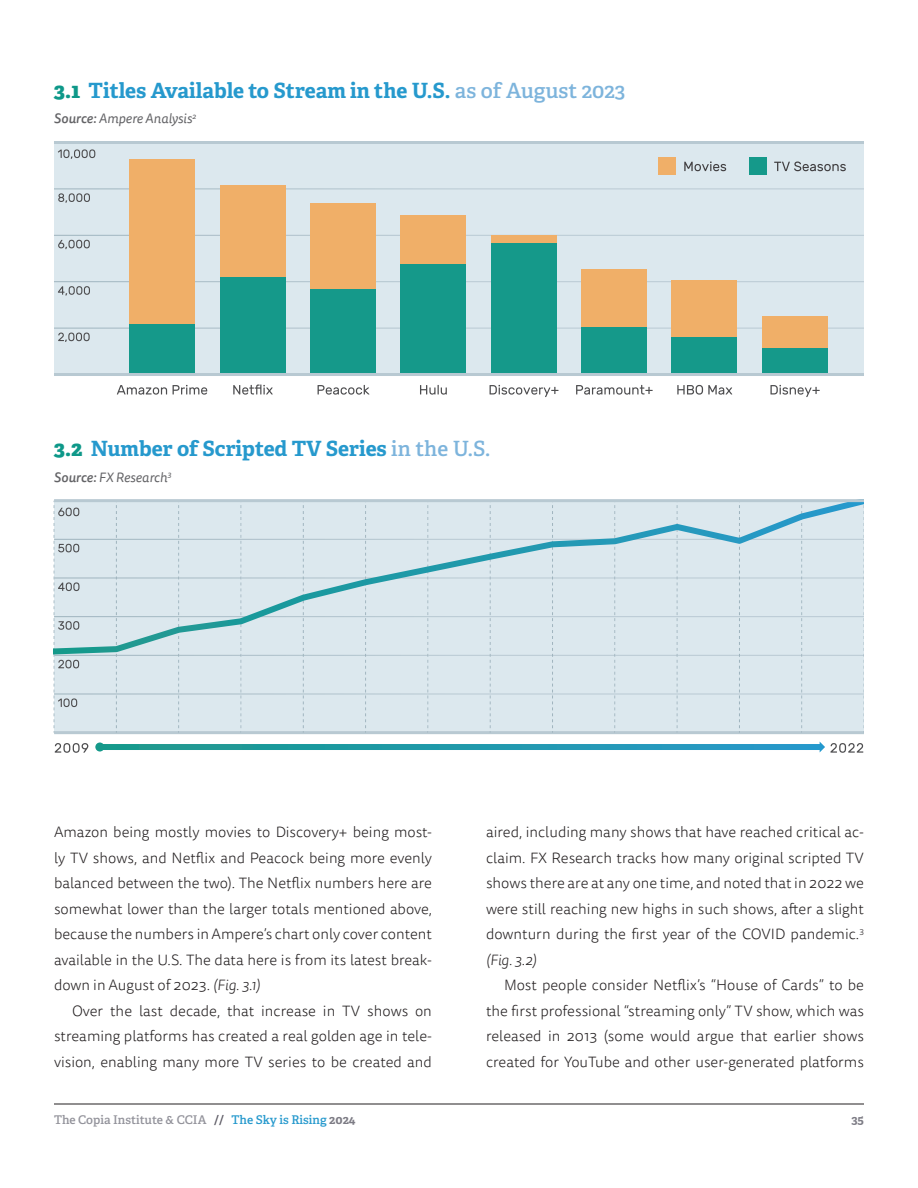
<style>
.page{position:relative;width:918px;height:1188px;background:#fff}
.page>*{position:absolute;margin:0;border:0;box-sizing:border-box;transform-origin:0 0}
.Head-Graph{font:700 21px "Adelle PE";color:#2699cd}
.Body{font:300 15px/25.5px "Tisa Sans Pro";color:#231f20;text-align:justify}
.Head-Graph-2{font:italic 13.5px "Tisa Sans Pro";color:#636366}
.t1{font:12px "Adelle PE Sb";color:#93939b}
.t2{font:700 12px "Adelle PE";color:#7d7c85}
.s1{font-family:"Adelle PE Eb";font-weight:400;color:#0e9889}
.s2{font-family:"Adelle PE Sb";font-weight:400;color:#7db4dc}
.s3{font-weight:500}
.s4{font-style:italic}
.s5{color:#5b5963}
.s6{color:#2699cd}
.s7{font-family:"Adelle PE";font-weight:700;color:#7d7c85}
</style>
<div class="page">
<hr style="left:54px;top:1104px;width:810px;height:1px;background:#231f20">
<div style="left:54px;top:142px;width:810px;height:233px;background:#dce8ee"></div>
<hr style="left:54px;top:141px;width:810px;height:3px;background:#b8c9d2">
<hr style="left:54px;top:189px;width:810px;height:1px;background:#fff">
<svg style="left:58px;top:193px;width:32px;height:10px"></svg>
<svg style="left:58px;top:149px;width:37px;height:10px"></svg>
<hr style="left:54px;top:328px;width:810px;height:1px;background:#fff">
<svg style="left:58px;top:333px;width:32px;height:9px"></svg>
<hr style="left:54px;top:281px;width:810px;height:1px;background:#fff">
<svg style="left:58px;top:286px;width:32px;height:10px"></svg>
<hr style="left:54px;top:235px;width:810px;height:1px;background:#fff">
<svg style="left:58px;top:240px;width:32px;height:9px"></svg>
<svg style="left:117px;top:385px;width:50px;height:10px"></svg>
<svg style="left:173px;top:385px;width:34px;height:10px"></svg>
<svg style="left:233px;top:385px;width:40px;height:10px"></svg>
<svg style="left:318px;top:385px;width:51px;height:10px"></svg>
<svg style="left:420px;top:385px;width:27px;height:10px"></svg>
<svg style="left:490px;top:385px;width:69px;height:12px"></svg>
<svg style="left:576px;top:385px;width:77px;height:10px"></svg>
<svg style="left:677px;top:385px;width:55px;height:10px"></svg>
<svg style="left:770px;top:385px;width:50px;height:12px"></svg>
<div style="left:130px;top:159px;width:65px;height:165px;background:#f0af68"></div>
<div style="left:220px;top:185px;width:65px;height:92px;background:#f0af68"></div>
<div style="left:310px;top:203px;width:66px;height:86px;background:#f0af68"></div>
<div style="left:401px;top:215px;width:65px;height:49px;background:#f0af68"></div>
<div style="left:491px;top:235px;width:65px;height:8px;background:#f0af68"></div>
<div style="left:582px;top:269px;width:65px;height:58px;background:#f0af68"></div>
<div style="left:672px;top:280px;width:65px;height:57px;background:#f0af68"></div>
<div style="left:762px;top:317px;width:65px;height:31px;background:#f0af68"></div>
<div style="left:130px;top:324px;width:65px;height:51px;background:#15998a"></div>
<div style="left:220px;top:277px;width:65px;height:98px;background:#15998a"></div>
<div style="left:310px;top:289px;width:66px;height:86px;background:#15998a"></div>
<div style="left:401px;top:264px;width:65px;height:111px;background:#15998a"></div>
<div style="left:491px;top:243px;width:65px;height:132px;background:#15998a"></div>
<div style="left:582px;top:327px;width:65px;height:48px;background:#15998a"></div>
<div style="left:672px;top:337px;width:65px;height:38px;background:#15998a"></div>
<div style="left:762px;top:348px;width:65px;height:27px;background:#15998a"></div>
<svg style="left:684px;top:162px;width:42px;height:9px"></svg>
<div style="left:658px;top:157px;width:18px;height:18px;background:#f0af68"></div>
<svg style="left:774px;top:162px;width:72px;height:9px"></svg>
<div style="left:749px;top:157px;width:18px;height:18px;background:#15998a"></div>
<hr style="left:54px;top:373px;width:810px;height:3px;background:#b8c9d2">
<div style="left:54px;top:501px;width:810px;height:232px;background:#dce8ee"></div>
<hr style="left:54px;top:731px;width:810px;height:3px;background:#b8c9d2">
<hr style="left:54px;top:694px;width:810px;height:1px;background:#fff">
<svg style="left:54px;top:659px;width:25px;height:69px"></svg>
<svg style="left:116px;top:659px;width:1px;height:74px"></svg>
<svg style="left:178px;top:660px;width:1px;height:73px"></svg>
<svg style="left:241px;top:660px;width:1px;height:68px"></svg>
<svg style="left:303px;top:660px;width:1px;height:73px"></svg>
<svg style="left:365px;top:659px;width:1px;height:74px"></svg>
<svg style="left:428px;top:660px;width:1px;height:68px"></svg>
<svg style="left:490px;top:660px;width:1px;height:68px"></svg>
<svg style="left:552px;top:659px;width:1px;height:74px"></svg>
<svg style="left:614px;top:660px;width:1px;height:73px"></svg>
<svg style="left:677px;top:660px;width:1px;height:68px"></svg>
<svg style="left:739px;top:659px;width:1px;height:74px"></svg>
<svg style="left:801px;top:660px;width:1px;height:73px"></svg>
<svg style="left:55px;top:743px;width:33px;height:10px"></svg>
<svg style="left:104px;top:744px;width:716px;height:6px;background:#2099ab"></svg>
<svg style="left:95px;top:743px;width:9px;height:9px"></svg>
<svg style="left:820px;top:742px;width:43px;height:11px"></svg>
<svg style="left:54px;top:502px;width:810px;height:155px"></svg>
<hr style="left:54px;top:500px;width:810px;height:2px;background:#b8c9d2">
<p class="Head-Graph" style="left:54px;top:75px;width:573px"><span class="s1">3.1</span> Titles Available to Stream in the U.S. <span class="s2">as of August 2023</span></p>
<p class="Head-Graph-2" style="left:54px;top:109px;width:144px"><span class="s3">Source:</span> Ampere Analysis<sup>2</sup></p>
<p class="Head-Graph" style="left:54px;top:433px;width:438px"><span class="s1">3.2</span> Number of Scripted TV Series <span class="s2">in the U.S.</span></p>
<p class="Head-Graph-2" style="left:54px;top:468px;width:119px"><span class="s3">Source:</span> FX Research<sup>3</sup></p>
<p class="Body" style="left:54px;top:820px;width:380px">Amazon being mostly movies to Discovery+ being most&shy;ly TV shows, and Netflix and Peacock being more evenly balanced between the two). The Netflix numbers here are somewhat lower than the larger totals mentioned above, because the numbers in Ampere’s chart only cover content available in the U.S. The data here is from its latest break&shy;down in August of 2023. <span class="s4">(Fig. 3.1)</span></p>
<p class="Body" style="left:54px;top:998px;width:380px;text-indent:18px">Over the last decade, that increase in TV shows on streaming platforms has created a real golden age in tele&shy;vision, enabling many more TV series to be created and</p>
<p class="Body" style="left:486px;top:820px;width:379px">aired, including many shows that have reached critical ac&shy;claim. FX Research tracks how many original scripted TV shows there are at any one time, and noted that in 2022 we were still reaching new highs in such shows, after a slight downturn during the first year of the COVID pandemic.<sup>3 </sup><span class="s4">(Fig. 3.2)</span></p>
<p class="Body" style="left:486px;top:973px;width:380px;text-indent:18px">Most people consider Netflix’s “House of Cards” to be the first professional “streaming only” TV show, which was released in 2013 (some would argue that earlier shows created for YouTube and other user-generated platforms</p>
<p class="t1" style="left:54px;top:1111px;width:303px">The Copia Institute &amp; CCIA <span class="s5">//</span> <span class="s6">The Sky is Rising</span> <span class="s7">2024</span></p>
<p class="t2" style="left:851px;top:1111px;width:14px">35</p>
</div>
